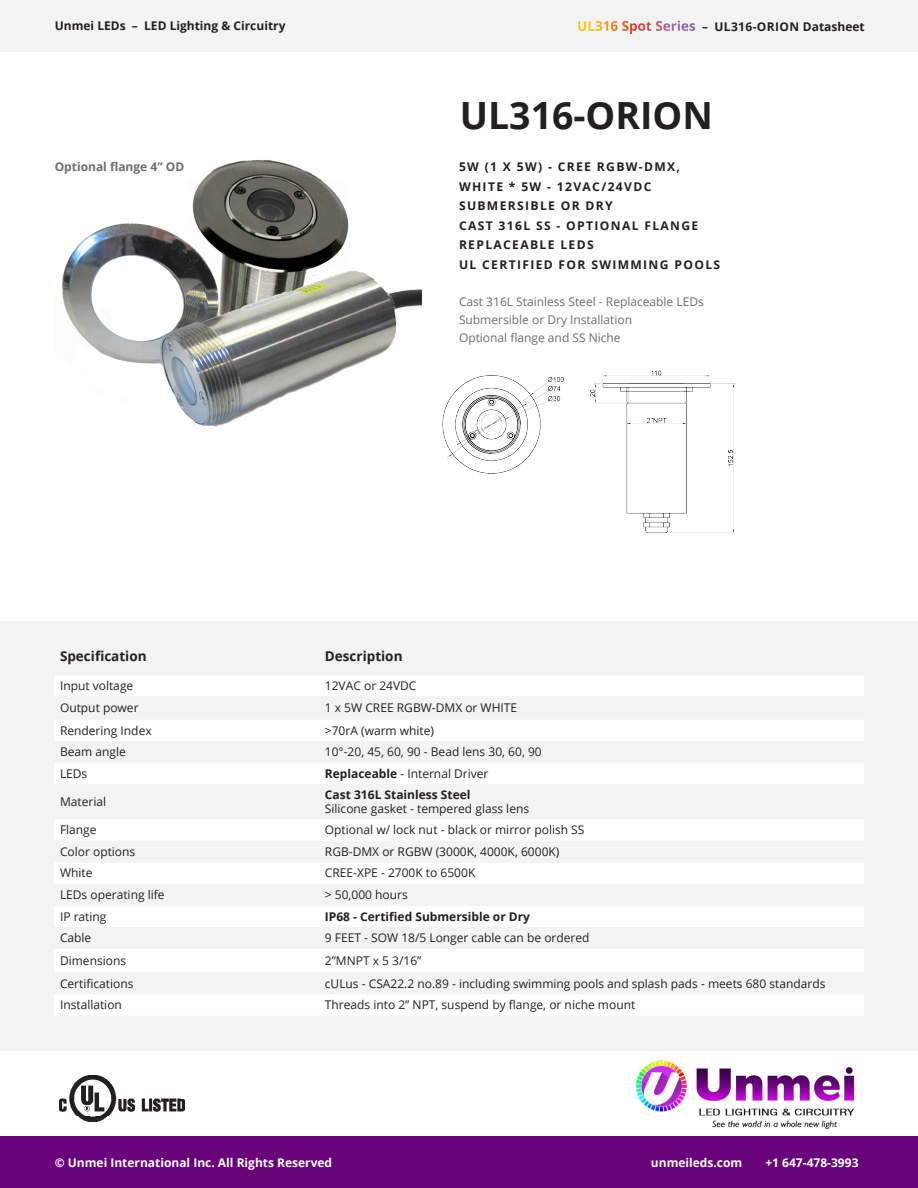
<style>
.page{position:relative;width:918px;height:1188px;background:#fff}
.page>*{position:absolute;margin:0;border:0;box-sizing:border-box;transform-origin:0 0}
.t1{font:700 37.5px "Open Sans";color:#231f20}
.t2{font:700 13.5px "Open Sans";color:#231f20}
.t3{font:12px "Open Sans";color:#231f20}
.t4{font:700 12px "Open Sans";letter-spacing:.11em;color:#231f20}
.t5{font:12px "Open Sans";color:#6c6d70}
.t6{font:700 12px "Open Sans";color:#231f20}
.t7{font:700 12px "Open Sans";color:#fff}
.t8{font:700 12px "Open Sans";letter-spacing:.015em;color:#231f20}
.t9{font:700 12px "Open Sans";color:#6c6d70}
.s1{font-size:13.5px;color:#fff}
.s2{font-weight:700}
</style>
<div class="page">
<div style="left:0;top:0;width:918px;height:51px;background:#f3f3f3"></div>
<div style="left:0;top:1137px;width:918px;height:51px;background:#68057a"></div>
<img style="left:59px;top:1075px;width:126px;height:46px">
<img style="left:636px;top:1060px;width:219px;height:70px">
<img style="left:442px;top:370px;width:294px;height:164px">
<img style="left:62px;top:160px;width:360px;height:267px">
<div style="left:0;top:621px;width:918px;height:430px;background:#f3f3f3"></div>
<div style="left:54px;top:676px;width:810px;height:339px;background:#fff"></div>
<svg style="left:54px;top:696px;width:810px;height:298px"></svg>
<p class="t6" style="left:55px;top:17px;width:232px">Unmei LEDs – LED Lighting &amp; Circuitry</p>
<p class="t9" style="left:55px;top:158px;width:131px">Optional flange 4” OD</p>
<p class="t8" style="left:577px;top:18px;width:289px"><span class="s1">UL316 Spot Series</span> – UL316-ORION Datasheet</p>
<p class="t1" style="left:460px;top:89px;width:255px">UL316-ORION</p>
<p class="t4" style="left:459px;top:158px;width:223px">5W (1 X 5W) - CREE RGBW-DMX,</p>
<p class="t4" style="left:459px;top:178px;width:194px">WHITE * 5W - 12VAC/24VDC</p>
<p class="t4" style="left:459px;top:197px;width:155px">SUBMERSIBLE OR DRY</p>
<p class="t4" style="left:459px;top:217px;width:241px">CAST 316L SS - OPTIONAL FLANGE</p>
<p class="t4" style="left:459px;top:236px;width:136px">REPLACEABLE LEDS</p>
<p class="t4" style="left:459px;top:256px;width:263px">UL CERTIFIED FOR SWIMMING POOLS</p>
<p class="t5" style="left:459px;top:293px;width:246px">Cast 316L Stainless Steel - Replaceable LEDs</p>
<p class="t5" style="left:459px;top:311px;width:175px">Submersible or Dry Installation</p>
<p class="t5" style="left:459px;top:329px;width:163px">Optional flange and SS Niche</p>
<p class="t2" style="left:60px;top:647px;width:88px">Specification</p>
<p class="t2" style="left:325px;top:647px;width:79px">Description</p>
<p class="t3" style="left:60px;top:677px;width:75px">Input voltage</p>
<p class="t3" style="left:325px;top:677px;width:93px">12VAC or 24VDC</p>
<p class="t3" style="left:60px;top:700px;width:80px">Output power</p>
<p class="t3" style="left:325px;top:700px;width:194px">1 x 5W CREE RGBW-DMX or WHITE</p>
<p class="t3" style="left:60px;top:722px;width:93px">Rendering Index</p>
<p class="t3" style="left:325px;top:722px;width:111px">&gt;70rA (warm white)</p>
<p class="t3" style="left:60px;top:744px;width:67px">Beam angle</p>
<p class="t3" style="left:325px;top:744px;width:218px">10°-20, 45, 60, 90 - Bead lens 30, 60, 90</p>
<p class="t3" style="left:60px;top:765px;width:29px">LEDs</p>
<p class="t3" style="left:325px;top:765px;width:165px"><span class="s2">Replaceable</span> - Internal Driver</p>
<p class="t3" style="left:60px;top:793px;width:48px">Material</p>
<p class="t6" style="left:325px;top:786px;width:147px">Cast 316L Stainless Steel</p>
<p class="t3" style="left:325px;top:801px;width:206px">Silicone gasket - tempered glass lens</p>
<p class="t3" style="left:60px;top:822px;width:38px">Flange</p>
<p class="t3" style="left:325px;top:822px;width:261px">Optional w/ lock nut - black or mirror polish SS</p>
<p class="t3" style="left:60px;top:843px;width:77px">Color options</p>
<p class="t3" style="left:325px;top:843px;width:236px">RGB-DMX or RGBW (3000K, 4000K, 6000K)</p>
<p class="t3" style="left:60px;top:865px;width:34px">White</p>
<p class="t3" style="left:325px;top:865px;width:152px">CREE-XPE - 2700K to 6500K</p>
<p class="t3" style="left:60px;top:886px;width:106px">LEDs operating life</p>
<p class="t3" style="left:325px;top:886px;width:84px">&gt; 50,000 hours</p>
<p class="t3" style="left:60px;top:908px;width:48px">IP rating</p>
<p class="t6" style="left:325px;top:908px;width:207px">IP68 - Certified Submersible or Dry</p>
<p class="t3" style="left:60px;top:930px;width:33px">Cable</p>
<p class="t3" style="left:325px;top:930px;width:266px">9 FEET - SOW 18/5 Longer cable can be ordered</p>
<p class="t3" style="left:60px;top:952px;width:68px">Dimensions</p>
<p class="t3" style="left:325px;top:952px;width:98px">2”MNPT x 5 3/16”</p>
<p class="t3" style="left:60px;top:975px;width:75px">Certifications</p>
<p class="t3" style="left:325px;top:975px;width:502px">cULus - CSA22.2 no.89 - including swimming pools and splash pads - meets 680 standards</p>
<p class="t3" style="left:60px;top:997px;width:63px">Installation</p>
<p class="t3" style="left:325px;top:997px;width:312px">Threads into 2” NPT, suspend by flange, or niche mount</p>
<p class="t7" style="left:55px;top:1154px;width:279px">© Unmei International Inc. All Rights Reserved</p>
<p class="t7" style="left:651px;top:1154px;width:93px">unmeileds.com</p>
<p class="t7" style="left:765px;top:1154px;width:95px">+1 647-478-3993</p>
</div>
